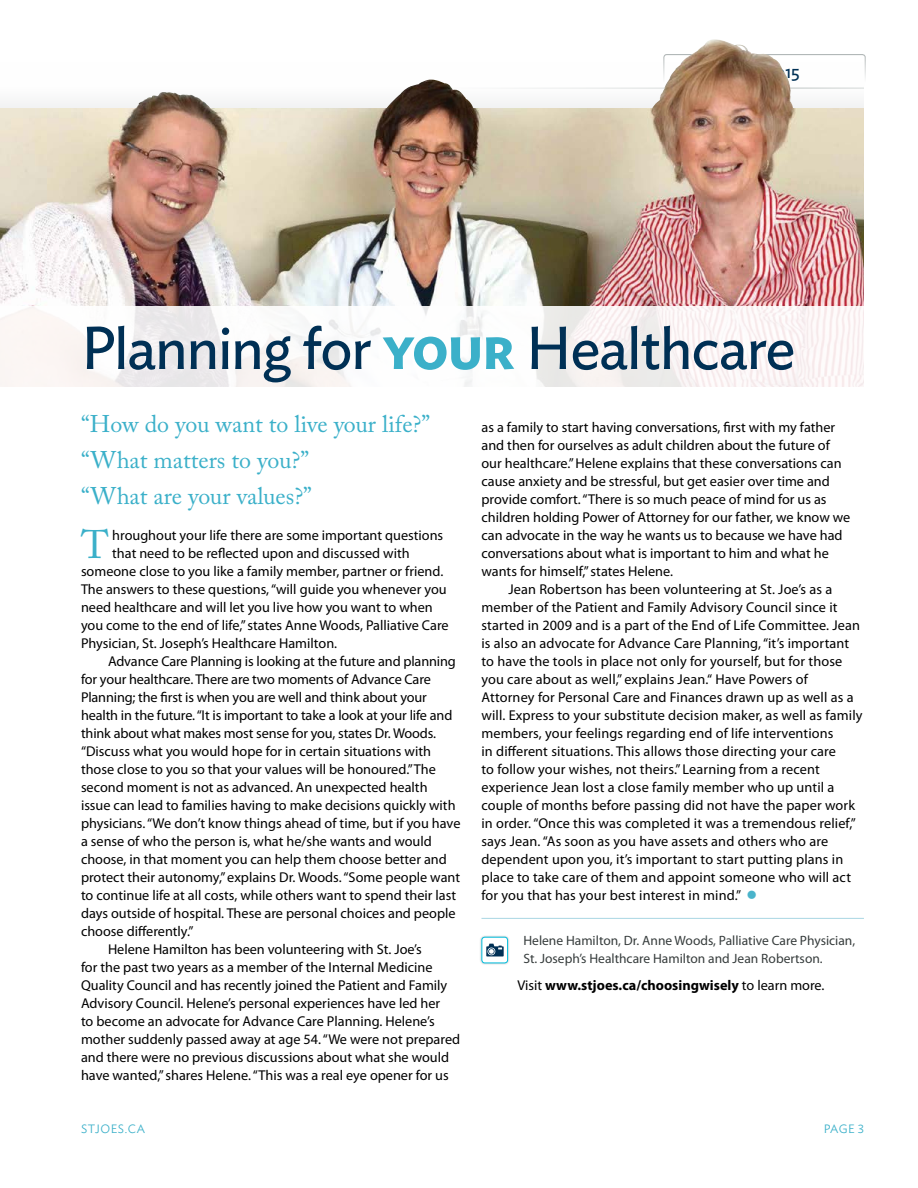
<style>
.page{position:relative;width:918px;height:1188px;background:#fff}
.page>*{position:absolute;margin:0;border:0;box-sizing:border-box;transform-origin:0 0}
.t1{font:60px "Ideal Sans";letter-spacing:-.02em;color:#003055}
.t2{font:39.6px "Adobe Caslon Pro";color:#3bb0c9}
.t3{font:24px/36px "Adobe Caslon Pro";color:#3bb0c9}
.t4{font:14.25px/18px "Myriad Pro";color:#000}
.t5{font:700 14.25px "Myriad Pro";color:#000}
.t6{font:13.5px/18px "Myriad Pro";color:#363c3c}
.t7{font:300 12px "Ideal Sans";letter-spacing:.04em;color:#3bb0c9}
.s1{font-weight:600;color:#3bb0c9}
.s2{color:#4ab4cb}
.s3{font-weight:400}
</style>
<div class="page">
<div style="left:663px;top:54px;width:203px;height:34px;border:1px solid #a6adad;border-radius:3px"></div>
<img style="left:1px;top:108px;width:863px;height:198px">
<svg style="left:1px;top:306px;width:863px;height:81px;fill:#fbf6f5"></svg>
<div style="left:479px;top:935px;width:31px;height:30px;background:#000;opacity:.15"></div>
<div style="left:482px;top:937px;width:26px;height:26px;background:#fff;border-radius:3px"></div>
<div style="left:481px;top:937px;width:27px;height:26px;border:1px solid #00bddd;border-radius:3px"></div>
<svg style="left:486px;top:944px;width:18px;height:12px"></svg>
<hr style="left:481px;top:918px;width:383px;height:1px;background:#a9d7e3">
<img style="left:650px;top:39px;width:145px;height:77px">
<img style="left:133px;top:92px;width:83px;height:21px">
<img style="left:382px;top:80px;width:94px;height:35px">
<h1 class="t1" style="left:81px;top:303px;width:716px">Planning for <span class="s1">your</span> Healthcare</h1>
<h3 class="t3" style="left:81px;top:406px;width:351px">“How do you want to live your life?” “What matters to you?”<br>“What are your values?”</h3>
<h2 class="t2" style="left:81px;top:521px;width:29px">T</h2>
<p class="t4" style="left:112px;top:526px;width:333px">hroughout your life there are some important questions</p>
<p class="t4" style="left:112px;top:544px;width:299px">that need to be reflected upon and discussed with</p>
<p class="t4" style="left:81px;top:562px;width:364px">someone close to you like a family member, partner or friend.</p>
<p class="t4" style="left:81px;top:580px;width:367px">The answers to these questions, “will guide you whenever you</p>
<p class="t4" style="left:81px;top:598px;width:353px">need healthcare and will let you live how you want to when</p>
<p class="t4" style="left:81px;top:616px;width:369px">you come to the end of life,” states Anne Woods, Palliative Care</p>
<p class="t4" style="left:81px;top:634px;width:258px">Physician, St. Joseph’s Healthcare Hamilton.</p>
<p class="t4" style="left:108px;top:652px;width:349px">Advance Care Planning is looking at the future and planning</p>
<p class="t4" style="left:81px;top:670px;width:351px">for your healthcare. There are two moments of Advance Care</p>
<p class="t4" style="left:81px;top:688px;width:347px">Planning; the first is when you are well and think about your</p>
<p class="t4" style="left:81px;top:706px;width:373px">health in the future. “It is important to take a look at your life and</p>
<p class="t4" style="left:81px;top:724px;width:357px">think about what makes most sense for you, states Dr. Woods.</p>
<p class="t4" style="left:81px;top:742px;width:351px">“Discuss what you would hope for in certain situations with</p>
<p class="t4" style="left:81px;top:760px;width:356px">those close to you so that your values will be honoured.” The</p>
<p class="t4" style="left:81px;top:778px;width:348px">second moment is not as advanced. An unexpected health</p>
<p class="t4" style="left:81px;top:796px;width:376px">issue can lead to families having to make decisions quickly with</p>
<p class="t4" style="left:81px;top:814px;width:381px">physicians. “We don’t know things ahead of time, but if you have</p>
<p class="t4" style="left:81px;top:832px;width:352px">a sense of who the person is, what he/she wants and would</p>
<p class="t4" style="left:81px;top:850px;width:367px">choose, in that moment you can help them choose better and</p>
<p class="t4" style="left:81px;top:868px;width:381px">protect their autonomy,” explains Dr. Woods. “Some people want</p>
<p class="t4" style="left:81px;top:886px;width:377px">to continue life at all costs, while others want to spend their last</p>
<p class="t4" style="left:81px;top:904px;width:376px">days outside of hospital. These are personal choices and people</p>
<p class="t4" style="left:81px;top:922px;width:114px">choose differently.”</p>
<p class="t4" style="left:108px;top:940px;width:315px">Helene Hamilton has been volunteering with St. Joe’s</p>
<p class="t4" style="left:81px;top:958px;width:353px">for the past two years as a member of the Internal Medicine</p>
<p class="t4" style="left:81px;top:976px;width:368px">Quality Council and has recently joined the Patient and Family</p>
<p class="t4" style="left:81px;top:994px;width:361px">Advisory Council. Helene’s personal experiences have led her</p>
<p class="t4" style="left:81px;top:1012px;width:355px">to become an advocate for Advance Care Planning. Helene’s</p>
<p class="t4" style="left:81px;top:1030px;width:381px">mother suddenly passed away at age 54. “We were not prepared</p>
<p class="t4" style="left:81px;top:1048px;width:370px">and there were no previous discussions about what she would</p>
<p class="t4" style="left:81px;top:1066px;width:369px">have wanted,” shares Helene. “This was a real eye opener for us</p>
<p class="t4" style="left:481px;top:418px;width:370px">as a family to start having conversations, first with my father and then for ourselves as adult children about the future of our healthcare.” Helene explains that these conversations can cause anxiety and be stressful, but get easier over time and provide comfort. “There is so much peace of mind for us as children holding Power of Attorney for our father, we know we can advocate in the way he wants us to because we have had conversations about what is important to him and what he wants for himself,” states Helene.</p>
<p class="t4" style="left:481px;top:580px;width:383px;text-indent:27px">Jean Robertson has been volunteering at St. Joe’s as a member of the Patient and Family Advisory Council since it started in 2009 and is a part of the End of Life Committee. Jean is also an advocate for Advance Care Planning, “it’s important to have the tools in place not only for yourself, but for those you care about as well,” explains Jean.“ Have Powers of Attorney for Personal Care and Finances drawn up as well as a will. Express to your substitute decision maker, as well as family members, your feelings regarding end of life interventions<br>in different situations. This allows those directing your care<br>to follow your wishes, not theirs.” Learning from a recent experience Jean lost a close family member who up until a couple of months before passing did not have the paper work in order. “Once this was completed it was a tremendous relief,” says Jean. “As soon as you have assets and others who are dependent upon you, it’s important to start putting plans in place to take care of them and appoint someone who will act for you that has your best interest in mind.” <span class="s2">●</span></p>
<p class="t6" style="left:523px;top:931px;width:333px">Helene Hamilton, Dr. Anne Woods, Palliative Care Physician,<br>St. Joseph’s Healthcare Hamilton and Jean Robertson.</p>
<p class="t5" style="left:517px;top:976px;width:309px"><span class="s3">Visit</span> www.stjoes.ca/choosingwisely <span class="s3">to learn more.</span></p>
<p class="t7" style="left:81px;top:1120px;width:66px">STJOES.CA</p>
<p class="t7" style="left:824px;top:1120px;width:42px">PAGE 3</p>
</div>
